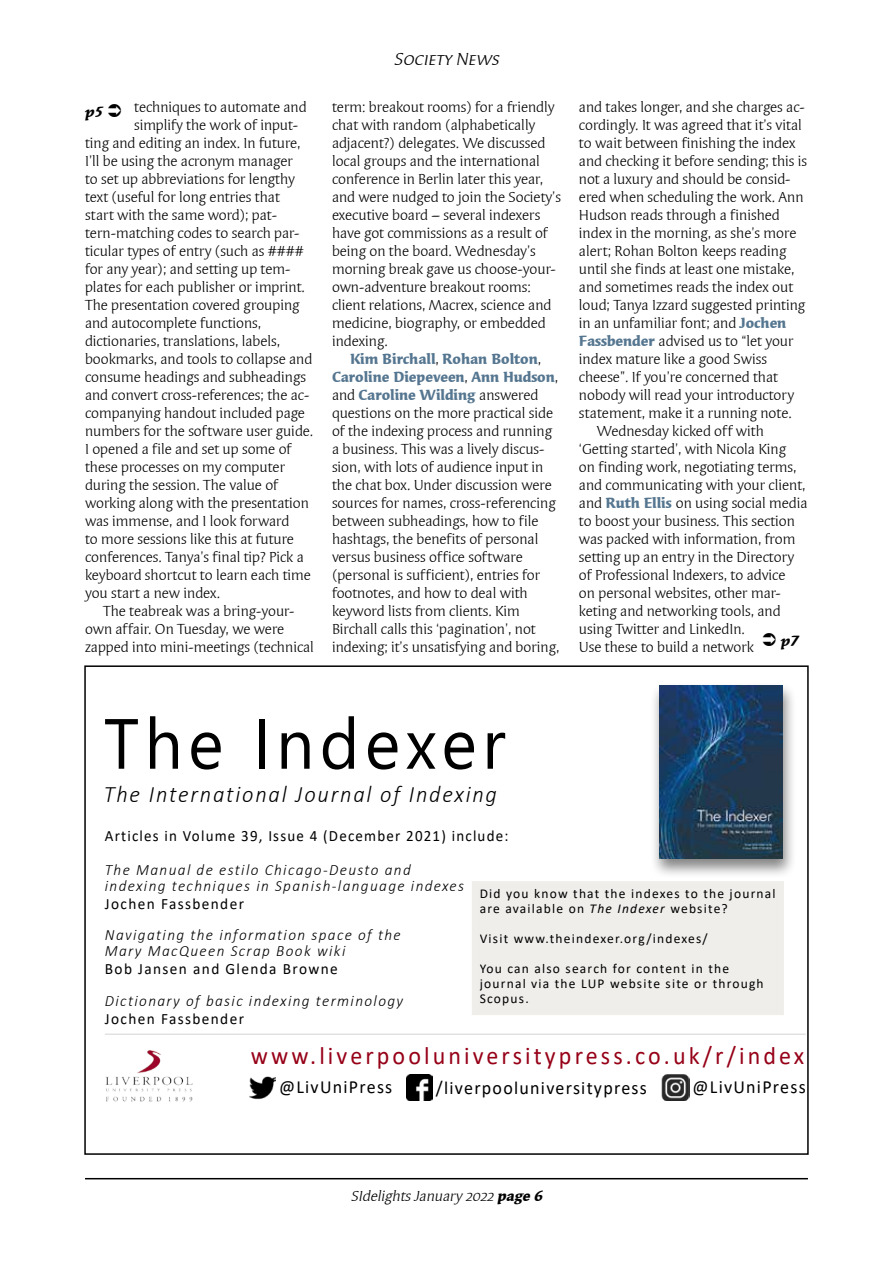
<style>
.page{position:relative;width:893px;height:1263px;background:#fff}
.page>*{position:absolute;margin:0;border:0;box-sizing:border-box;transform-origin:0 0}
.t1{font:70.8px "Segoe UI Emoji";color:#000;scale:.95 1}
.t2{font:25.2px "Calibri";letter-spacing:.13em;color:#960017;scale:.95 1}
.t3{font:italic 300 23.7px "Calibri";letter-spacing:.08em;color:#000;scale:.95 1}
.t4{font:18.6px "Calibri";letter-spacing:.07em;color:#000}
.t5{font:italic 18px "Syndor SCITCTT Book";color:#000}
.t6{font:italic 300 15.75px/15.8px "Calibri";letter-spacing:.09em;color:#000}
.t7{font:15.75px "Calibri";letter-spacing:.09em;color:#000}
.t8{font:15.75px "Calibri";letter-spacing:.09em;color:#000;scale:.95 1}
.t9{font:15px/18px "Syndor ITCTT Book";color:#000}
.t10{font:15px/18px "Syndor ITCTT Bold";color:#557690}
.t11{font:italic 15px "Syndor OSITCTT Book";color:#000}
.t12{font:italic 15px "Syndor ITCTT Bold";color:#000}
.t13{font:13.5px/15px "Calibri";letter-spacing:.09em;color:#000}
.s1{font-family:"Syndor ITCTT Book";color:#000}
.s2{font-family:"Syndor ITCTT Bold";color:#557690}
.s3{font-style:italic}
.s4{font-family:"Syndor OSITCTT Bold"}
</style>
<div class="page">
<hr style="left:85px;top:1178px;width:723px;height:1px;background:#000">
<hr style="left:105px;top:1034px;width:701px;height:1px;background:#d4d4d3">
<img style="left:661px;top:1074px;width:28px;height:26px">
<img style="left:407px;top:1074px;width:26px;height:26px">
<img style="left:250px;top:1076px;width:26px;height:24px">
<img style="left:105px;top:1050px;width:88px;height:52px">
<div style="left:650px;top:682px;width:147px;height:196px;background:#000;opacity:.49"></div>
<img style="left:659px;top:685px;width:124px;height:174px">
<div style="left:473px;top:882px;width:310px;height:132px;background:#efeeea"></div>
<div style="left:472px;top:881px;width:312px;height:134px;border:2px solid #efeeea"></div>
<div style="left:84px;top:665px;width:725px;height:490px;border:2px solid #000"></div>
<p class="t9" style="left:134px;top:99px;width:174px">techniques to automate and</p>
<p class="t9" style="left:134px;top:117px;width:166px">simplify the work of input-</p>
<p class="t9" style="left:85px;top:135px;width:217px">ting and editing an index. In future,</p>
<p class="t9" style="left:85px;top:153px;width:209px">I’ll be using the acronym manager</p>
<p class="t9" style="left:85px;top:171px;width:211px">to set up abbreviations for lengthy</p>
<p class="t9" style="left:85px;top:189px;width:196px">text (useful for long entries that</p>
<p class="t9" style="left:85px;top:207px;width:194px">start with the same word); pat-</p>
<p class="t9" style="left:85px;top:225px;width:216px">tern-matching codes to search par-</p>
<p class="t9" style="left:85px;top:243px;width:220px">ticular types of entry (such as ####</p>
<p class="t9" style="left:85px;top:261px;width:207px">for any year); and setting up tem-</p>
<p class="t9" style="left:85px;top:279px;width:221px">plates for each publisher or imprint.</p>
<p class="t9" style="left:85px;top:297px;width:216px">The presentation covered grouping</p>
<p class="t9" style="left:85px;top:315px;width:178px">and autocomplete functions,</p>
<p class="t9" style="left:85px;top:333px;width:197px">dictionaries, translations, labels,</p>
<p class="t9" style="left:85px;top:351px;width:229px">bookmarks, and tools to collapse and</p>
<p class="t9" style="left:85px;top:369px;width:222px">consume headings and subheadings</p>
<p class="t9" style="left:85px;top:387px;width:226px">and convert cross-references; the ac-</p>
<p class="t9" style="left:85px;top:405px;width:221px">companying handout included page</p>
<p class="t9" style="left:85px;top:423px;width:230px">numbers for the software user guide.</p>
<p class="t9" style="left:85px;top:441px;width:208px">I opened a file and set up some of</p>
<p class="t9" style="left:85px;top:459px;width:201px">these processes on my computer</p>
<p class="t9" style="left:85px;top:477px;width:195px">during the session. The value of</p>
<p class="t9" style="left:85px;top:495px;width:225px">working along with the presentation</p>
<p class="t9" style="left:85px;top:513px;width:206px">was immense, and I look forward</p>
<p class="t9" style="left:85px;top:531px;width:210px">to more sessions like this at future</p>
<p class="t9" style="left:85px;top:549px;width:220px">conferences. Tanya’s final tip? Pick a</p>
<p class="t9" style="left:85px;top:567px;width:227px">keyboard shortcut to learn each time</p>
<p class="t9" style="left:85px;top:585px;width:137px">you start a new index.</p>
<p class="t9" style="left:103px;top:603px;width:192px">The teabreak was a bring-your-</p>
<p class="t9" style="left:85px;top:621px;width:201px">own affair. On Tuesday, we were</p>
<p class="t9" style="left:85px;top:639px;width:230px">zapped into mini-meetings (technical</p>
<p class="t12" style="left:85px;top:103px;width:20px">p5</p>
<p class="t5" style="left:394px;top:49px;width:110px">Society News</p>
<p class="t9" style="left:332px;top:99px;width:230px">term: breakout rooms) for a friendly chat with random (alphabetically adjacent?) delegates. We discussed local groups and the international conference in Berlin later this year, and were nudged to join the Society’s executive board – several indexers have got commissions as a result of being on the board. Wednesday’s morning break gave us choose-your&shy;own-adventure breakout rooms: client relations, Macrex, science and medicine, biography, or embedded indexing.</p>
<p class="t10" style="left:332px;top:350px;width:228px;text-indent:18px">Kim Birchall<span class="s1">,</span> Rohan Bolton<span class="s1">,<br></span>Caroline Diepeveen<span class="s1">,</span> Ann Hudson<span class="s1">, and</span> Caroline Wilding <span class="s1">answered</span></p>
<p class="t9" style="left:332px;top:405px;width:229px">questions on the more practical side of the indexing process and running a business. This was a lively discus&shy;sion, with lots of audience input in the chat box. Under discussion were sources for names, cross-referencing between subheadings, how to file hashtags, the benefits of personal versus business office software (personal is sufficient), entries for footnotes, and how to deal with keyword lists from clients. Kim Birchall calls this ‘pagination’, not indexing; it’s unsatisfying and boring,</p>
<p class="t9" style="left:579px;top:99px;width:227px">and takes longer, and she charges ac-</p>
<p class="t9" style="left:579px;top:117px;width:224px">cordingly. It was agreed that it’s vital</p>
<p class="t9" style="left:579px;top:135px;width:218px">to wait between finishing the index</p>
<p class="t9" style="left:579px;top:153px;width:230px">and checking it before sending; this is</p>
<p class="t9" style="left:579px;top:171px;width:213px">not a luxury and should be consid-</p>
<p class="t9" style="left:579px;top:189px;width:226px">ered when scheduling the work. Ann</p>
<p class="t9" style="left:579px;top:207px;width:202px">Hudson reads through a finished</p>
<p class="t9" style="left:579px;top:225px;width:219px">index in the morning, as she’s more</p>
<p class="t9" style="left:579px;top:243px;width:209px">alert; Rohan Bolton keeps reading</p>
<p class="t9" style="left:579px;top:261px;width:217px">until she finds at least one mistake,</p>
<p class="t9" style="left:579px;top:279px;width:216px">and sometimes reads the index out</p>
<p class="t9" style="left:579px;top:297px;width:228px">loud; Tanya Izzard suggested printing</p>
<p class="t9" style="left:579px;top:315px;width:209px">in an unfamiliar font; and <span class="s2">Jochen</span></p>
<p class="t9" style="left:579px;top:333px;width:216px"><span class="s2">Fassbender</span> advised us to “let your</p>
<p class="t9" style="left:579px;top:351px;width:189px">index mature like a good Swiss</p>
<p class="t9" style="left:579px;top:369px;width:200px">cheese”. If you’re concerned that</p>
<p class="t9" style="left:579px;top:387px;width:217px">nobody will read your introductory</p>
<p class="t9" style="left:579px;top:405px;width:214px">statement, make it a running note.</p>
<p class="t9" style="left:597px;top:423px;width:168px">Wednesday kicked off with</p>
<p class="t9" style="left:579px;top:441px;width:209px">‘Getting started’, with Nicola King</p>
<p class="t9" style="left:579px;top:459px;width:219px">on finding work, negotiating terms,</p>
<p class="t9" style="left:579px;top:477px;width:228px">and communicating with your client,</p>
<p class="t9" style="left:579px;top:495px;width:230px">and <span class="s2">Ruth Ellis</span> on using social media</p>
<p class="t9" style="left:579px;top:513px;width:218px">to boost your business. This section</p>
<p class="t9" style="left:579px;top:531px;width:218px">was packed with information, from</p>
<p class="t9" style="left:579px;top:549px;width:217px">setting up an entry in the Directory</p>
<p class="t9" style="left:579px;top:567px;width:208px">of Professional Indexers, to advice</p>
<p class="t9" style="left:579px;top:585px;width:203px">on personal websites, other mar-</p>
<p class="t9" style="left:579px;top:603px;width:203px">keting and networking tools, and</p>
<p class="t9" style="left:579px;top:621px;width:168px">using Twitter and LinkedIn.</p>
<p class="t9" style="left:579px;top:639px;width:176px">Use these to build a network</p>
<p class="t12" style="left:781px;top:632px;width:20px">p7</p>
<h1 class="t1" style="left:276px;top:700px;width:42px">■</h1>
<h3 class="t3" style="left:104px;top:779px;width:415px">The International Journal of Indexing</h3>
<p class="t8" style="left:105px;top:825px;width:426px">Articles in Volume 39, Issue 4 (December 2021) include:</p>
<p class="t6" style="left:105px;top:862px;width:361px">The Manual de estilo Chicago-Deusto and indexing techniques in Spanish-language indexes</p>
<p class="t7" style="left:105px;top:893px;width:141px">Jochen Fassbender</p>
<p class="t6" style="left:105px;top:927px;width:297px">Navigating the information space of the<br>Mary MacQueen Scrap Book wiki</p>
<p class="t7" style="left:105px;top:958px;width:234px">Bob Jansen and Glenda Browne</p>
<p class="t6" style="left:105px;top:992px;width:300px">Dictionary of basic indexing terminology</p>
<p class="t7" style="left:105px;top:1007px;width:141px">Jochen Fassbender</p>
<p class="t13" style="left:480px;top:886px;width:297px">Did you know that the indexes to the journal are available on <span class="s3">The Indexer</span> website?</p>
<p class="t13" style="left:480px;top:931px;width:230px">Visit www.theindexer.org/indexes/</p>
<p class="t13" style="left:480px;top:961px;width:285px">You can also search for content in the journal via the LUP website site or through<br>Scopus.</p>
<h2 class="t2" style="left:251px;top:1038px;width:584px">www.liverpooluniversitypress.co.uk/r/index</h2>
<p class="t4" style="left:279px;top:1074px;width:115px">@LivUniPress</p>
<p class="t4" style="left:436px;top:1075px;width:212px">/liverpooluniversitypress</p>
<p class="t4" style="left:692px;top:1074px;width:115px">@LivUniPress</p>
<p class="t11" style="left:351px;top:1188px;width:196px">SIdelights January 2022 <span class="s4">page 6</span></p>
</div>
